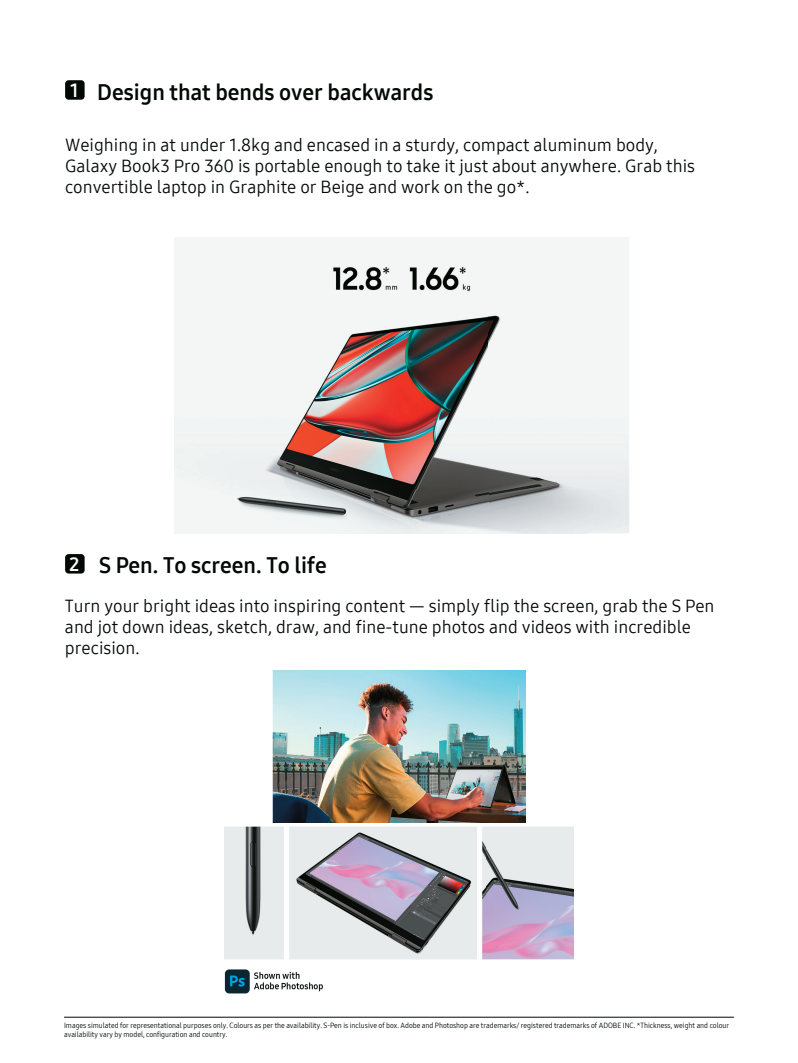
<style>
.page{position:relative;width:798px;height:1063px;background:#fff}
.page>*{position:absolute;margin:0;border:0;box-sizing:border-box;transform-origin:0 0}
.t1{font:22px "Samsung One 700";color:#020905}
.t2{font:18.75px "Samsung One 700";color:#fff}
.t3{font:17.5px/21px "Samsung One 400";color:#020905}
.t4{font:7.5px/9px "Samsung One 400 C";color:#020905}
</style>
<div class="page">
<img style="left:224px;top:969px;width:99px;height:25px">
<img style="left:224px;top:827px;width:349px;height:132px">
<img style="left:272px;top:670px;width:253px;height:152px">
<img style="left:174px;top:239px;width:449px;height:293px">
<hr style="left:64px;top:1017px;width:669px;height:1px;background:#030805">
<div style="left:65px;top:80px;width:20px;height:20px;background:#020905;border-radius:4px"></div>
<div style="left:65px;top:554px;width:20px;height:20px;background:#020905;border-radius:4px"></div>
<p class="t2" style="left:70px;top:78px;width:10px">1</p>
<p class="t1" style="left:97px;top:77px;width:337px">Design that bends over backwards</p>
<p class="t3" style="left:65px;top:134px;width:631px">Weighing in at under 1.8kg and encased in a sturdy, compact aluminum body,<br>Galaxy Book3 Pro 360 is portable enough to take it just about anywhere. Grab this convertible laptop in Graphite or Beige and work on the go*.</p>
<p class="t1" style="left:99px;top:551px;width:229px">S Pen. To screen. To life</p>
<p class="t2" style="left:69px;top:551px;width:11px">2</p>
<p class="t3" style="left:65px;top:595px;width:650px">Turn your bright ideas into inspiring content — simply flip the screen, grab the S Pen and jot down ideas, sketch, draw, and fine-tune photos and videos with incredible precision.</p>
<p class="t4" style="left:64px;top:1020px;width:666px">Images simulated for representational purposes only. Colours as per the availability. S-Pen is inclusive of box. Adobe and Photoshop are trademarks/ registered trademarks of ADOBE INC. *Thickness, weight and colour availability vary by model, configuration and country.</p>
</div>
